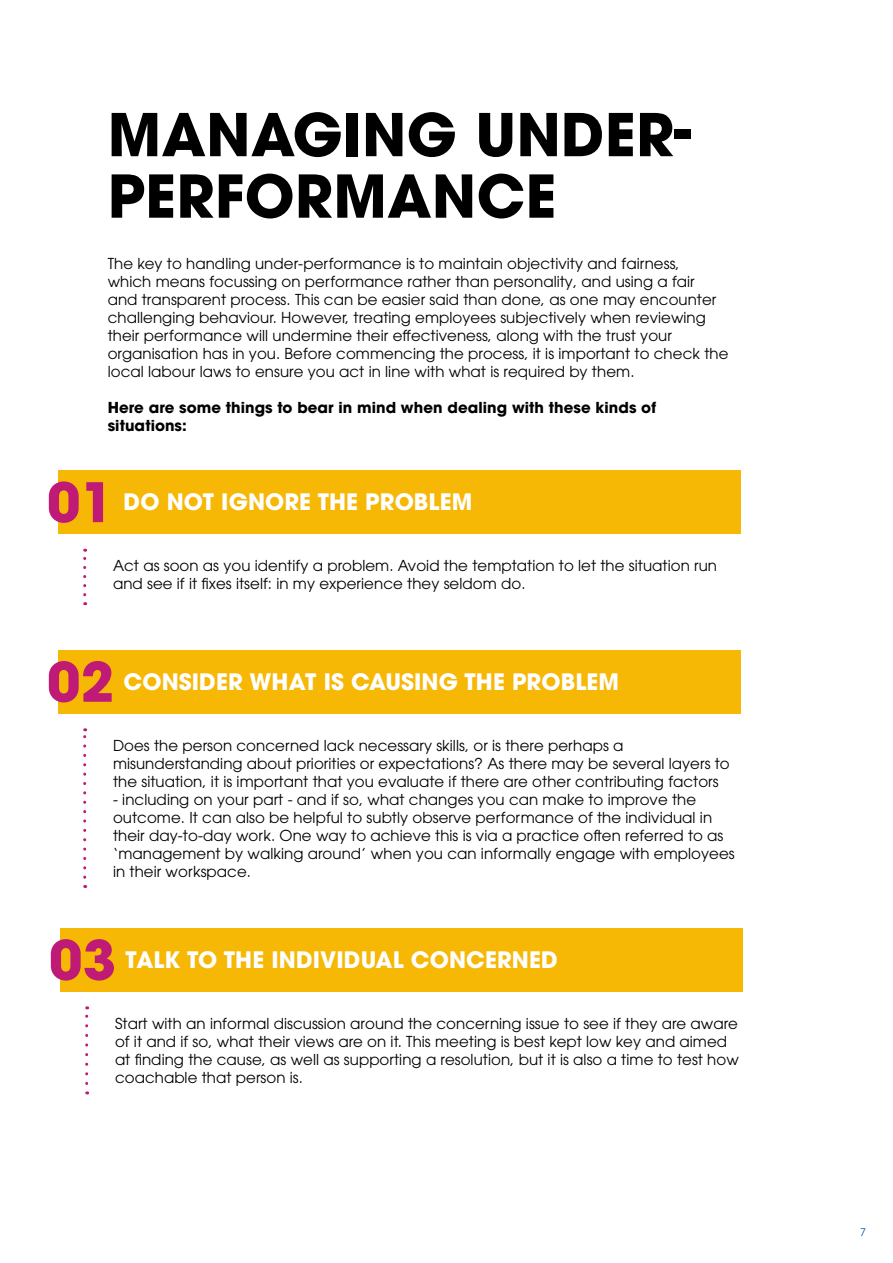
<style>
.page{position:relative;width:893px;height:1263px;background:#fff}
.page>*{position:absolute;margin:0;border:0;box-sizing:border-box;transform-origin:0 0}
.t1{font:700 58.5px/61.5px "ITC Avant Garde Pro";letter-spacing:.005em;color:#000}
.t2{font:700 54px "ITC Avant Garde Pro";color:#bf1a76}
.t3{font:700 22.5px "ITC Avant Garde Pro";letter-spacing:.005em;color:#fff}
.t4{font:15px/18px "ITC Avant Garde Pro";letter-spacing:.005em;color:#000}
.t5{font:700 15px/18px "ITC Avant Garde Pro";letter-spacing:.005em;color:#000}
.t6{font:10.5px "ITC Avant Garde Pro";color:#09539f}
</style>
<div class="page">
<div style="left:58px;top:470px;width:682px;height:64px;background:#f6b705"></div>
<svg style="left:83px;top:549px;width:3px;height:46px"></svg>
<div style="left:58px;top:650px;width:682px;height:64px;background:#f6b705"></div>
<svg style="left:83px;top:728px;width:3px;height:149px"></svg>
<div style="left:60px;top:928px;width:682px;height:64px;background:#f6b705"></div>
<svg style="left:85px;top:1006px;width:3px;height:77px"></svg>
<h1 class="t1" style="left:108px;top:103px;width:585px">MANAGING UNDER-<br>PERFORMANCE</h1>
<p class="t4" style="left:108px;top:254px;width:622px">The key to handling under-performance is to maintain objectivity and fairness,<br>which means focussing on performance rather than personality, and using a fair<br>and transparent process. This can be easier said than done, as one may encounter challenging behaviour. However, treating employees subjectively when reviewing their performance will undermine their effectiveness, along with the trust your organisation has in you. Before commencing the process, it is important to check the local labour laws to ensure you act in line with what is required by them.</p>
<p class="t5" style="left:108px;top:398px;width:550px">Here are some things to bear in mind when dealing with these kinds of situations:</p>
<h2 class="t2" style="left:47px;top:466px;width:69px">01</h2>
<h3 class="t3" style="left:124px;top:487px;width:350px">DO NOT IGNORE THE PROBLEM</h3>
<p class="t4" style="left:113px;top:557px;width:606px">Act as soon as you identify a problem. Avoid the temptation to let the situation run and see if it fixes itself: in my experience they seldom do.</p>
<h2 class="t2" style="left:47px;top:646px;width:69px">02</h2>
<h3 class="t3" style="left:124px;top:666px;width:497px">CONSIDER WHAT IS CAUSING THE PROBLEM</h3>
<p class="t4" style="left:113px;top:736px;width:618px">Does the person concerned lack necessary skills, or is there perhaps a misunderstanding about priorities or expectations? As there may be several layers to the situation, it is important that you evaluate if there are other contributing factors</p>
<p class="t4" style="left:113px;top:790px;width:623px">- including on your part - and if so, what changes you can make to improve the outcome. It can also be helpful to subtly observe performance of the individual in their day-to-day work. One way to achieve this is via a practice often referred to as ‘management by walking around’ when you can informally engage with employees in their workspace.</p>
<h2 class="t2" style="left:49px;top:924px;width:69px">03</h2>
<h3 class="t3" style="left:126px;top:944px;width:434px">TALK TO THE INDIVIDUAL CONCERNED</h3>
<p class="t4" style="left:115px;top:1014px;width:625px">Start with an informal discussion around the concerning issue to see if they are aware of it and if so, what their views are on it. This meeting is best kept low key and aimed at finding the cause, as well as supporting a resolution, but it is also a time to test how coachable that person is.</p>
<p class="t6" style="left:860px;top:1225px;width:7px">7</p>
</div>
